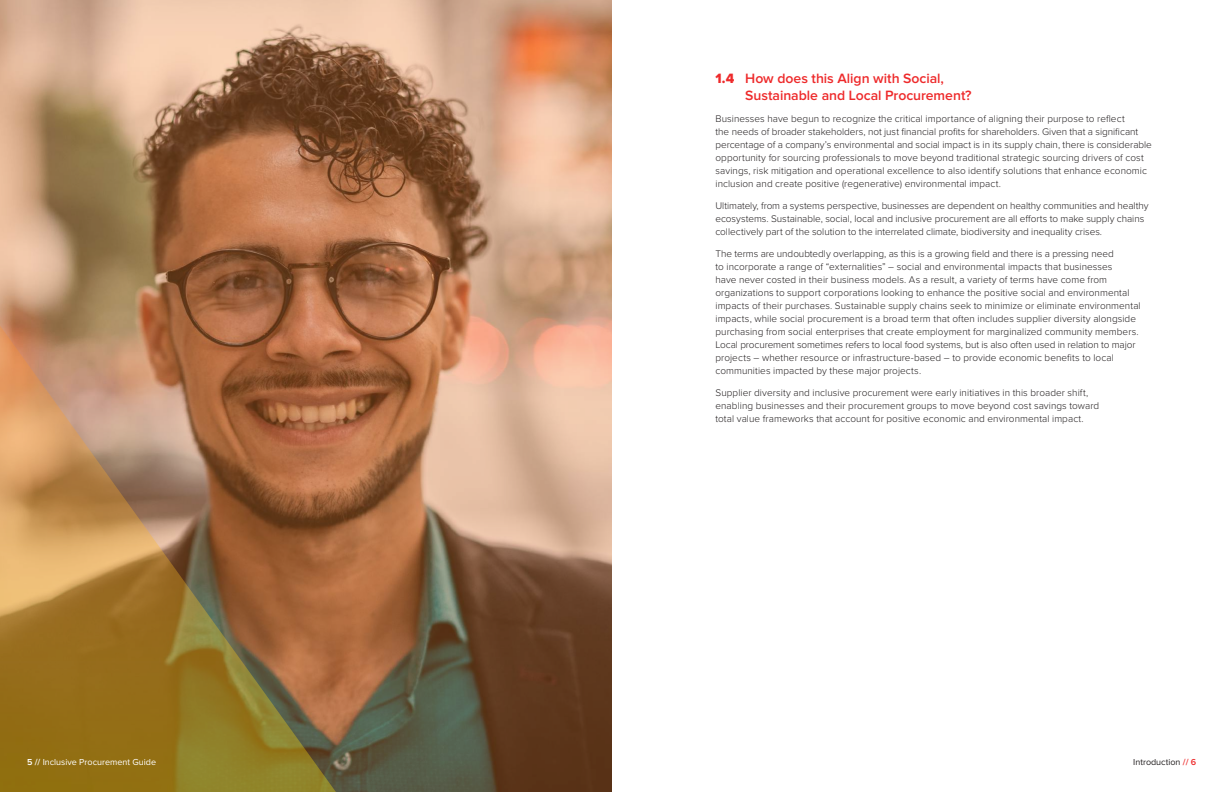
<style>
.page{position:relative;width:1224px;height:792px;background:#fff}
.page>*{position:absolute;margin:0;border:0;box-sizing:border-box;transform-origin:0 0}
.t1{font:600 14px/17px "Proxima Nova";color:#ee2a2b}
.t2{font:300 10px/13px "Proxima Nova";letter-spacing:.005em;color:#231f20}
.t3{font:9px "Proxima Nova";color:#fff}
.t4{font:9px "Proxima Nova";color:#231f20}
.s1{font-weight:600}
.s2{font-family:"Proxima Nova Extrabld";font-weight:400}
.s3{font-weight:600;color:#ee2a2b}
</style>
<div class="page">
<svg style="left:0;top:0;width:612px;height:792px;background:#ae8262"></svg>
<svg style="left:0;top:312px;width:342px;height:480px;background:#a57740"></svg>
<p class="t3" style="left:27px;top:758px;width:131px"><span class="s1">5 //</span> Inclusive Procurement Guide</p>
<h1 class="t1" style="left:745px;top:70px;width:228px;text-indent:-30px"><span class="s2">1.4</span> How does this Align with Social,<br>Sustainable and Local Procurement?</h1>
<p class="t2" style="left:716px;top:112px;width:438px">Businesses have begun to recognize the critical importance of aligning their purpose to reflect<br>the needs of broader stakeholders, not just financial profits for shareholders. Given that a significant percentage of a company’s environmental and social impact is in its supply chain, there is considerable opportunity for sourcing professionals to move beyond traditional strategic sourcing drivers of cost savings, risk mitigation and operational excellence to also identify solutions that enhance economic inclusion and create positive (regenerative) environmental impact.</p>
<p class="t2" style="left:716px;top:199px;width:435px">Ultimately, from a systems perspective, businesses are dependent on healthy communities and healthy ecosystems. Sustainable, social, local and inclusive procurement are all efforts to make supply chains collectively part of the solution to the interrelated climate, biodiversity and inequality crises.</p>
<p class="t2" style="left:716px;top:247px;width:427px">The terms are undoubtedly overlapping, as this is a growing field and there is a pressing need<br>to incorporate a range of “externalities” – social and environmental impacts that businesses<br>have never costed in their business models. As a result, a variety of terms have come from organizations to support corporations looking to enhance the positive social and environmental impacts of their purchases. Sustainable supply chains seek to minimize or eliminate environmental impacts, while social procurement is a broad term that often includes supplier diversity alongside purchasing from social enterprises that create employment for marginalized community members.<br>Local procurement sometimes refers to local food systems, but is also often used in relation to major projects – whether resource or infrastructure-based – to provide economic benefits to local communities impacted by these major projects.</p>
<p class="t2" style="left:716px;top:386px;width:385px">Supplier diversity and inclusive procurement were early initiatives in this broader shift, enabling businesses and their procurement groups to move beyond cost savings toward total value frameworks that account for positive economic and environmental impact.</p>
<p class="t4" style="left:1133px;top:758px;width:65px">Introduction <span class="s3">// 6</span></p>
</div>
